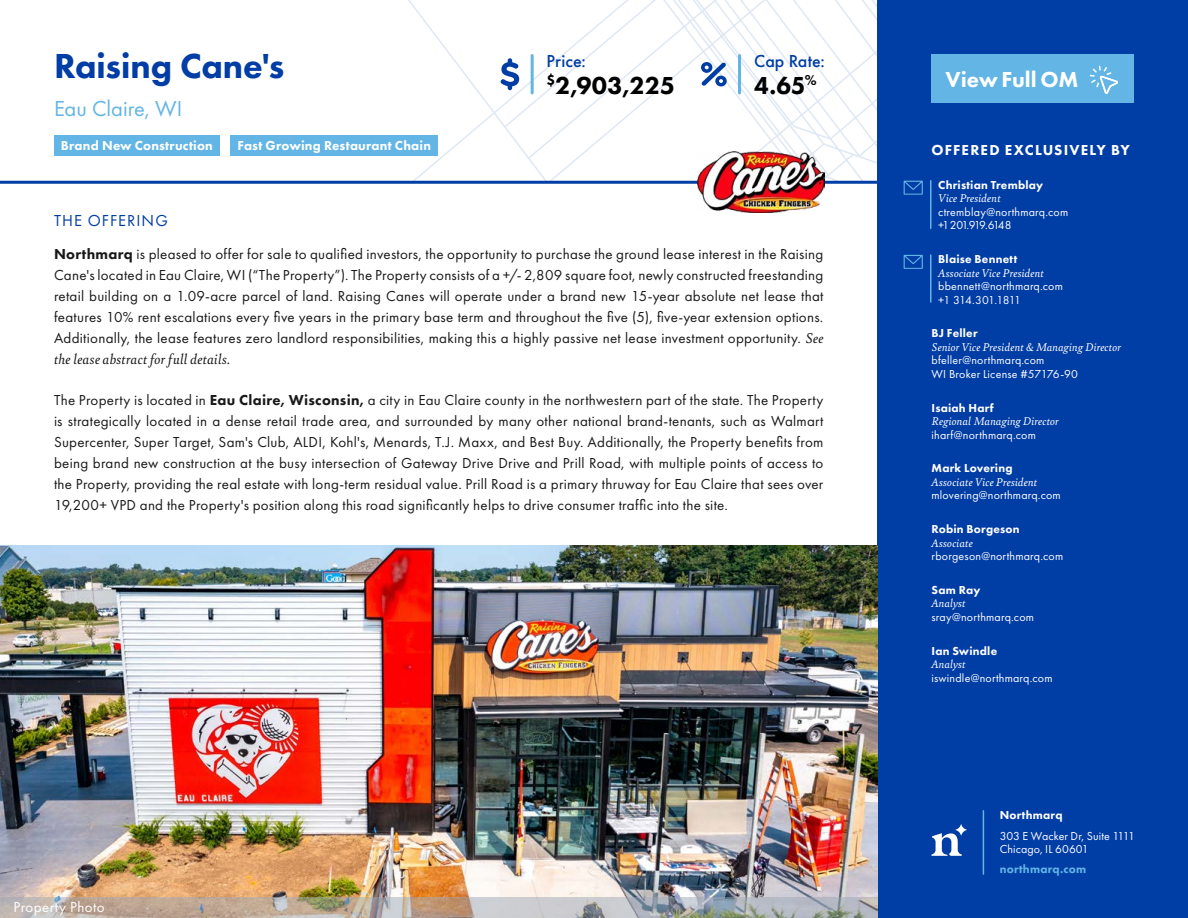
<style>
.page{position:relative;width:1188px;height:918px;background:#fff}
.page>*{position:absolute;margin:0;border:0;box-sizing:border-box;transform-origin:0 0}
.t1{font:800 36px "Futura PT";letter-spacing:-.01em;color:#003da5}
.t2{font:800 25.5px "Futura PT";letter-spacing:-.005em;color:#000}
.t3{font:800 25.5px "Futura PT";letter-spacing:-.005em;color:#000;scale:.96 1}
.t4{font:22.5px "Futura PT";letter-spacing:-.005em;color:#62b5e5}
.t5{font:800 22.5px "Futura PT";letter-spacing:-.005em;color:#fff}
.t6{font:500 18px "Futura PT";color:#003da5}
.t7{font:16.5px "Futura PT";letter-spacing:.065em;color:#003da5}
.t8{font:15px/21px "Futura PT";letter-spacing:.02em;color:#191919;text-align:justify}
.t9{font:italic 15px "Bely";letter-spacing:.015em;color:#191919}
.t10{font:800 15px "Futura PT";letter-spacing:.075em;color:#fff}
.t11{font:15px "Futura PT";letter-spacing:.03em;color:#fff}
.t12{font:800 13.5px "Futura PT";letter-spacing:.015em;color:#fff}
.t13{font:12px/13.5px "Futura PT";letter-spacing:.015em;color:#fff}
.t14{font:italic 12px "Bely";letter-spacing:.015em;color:#fff}
.t15{font:800 12px "Futura PT";letter-spacing:.02em;color:#fff}
.t16{font:800 12px "Futura PT";letter-spacing:.02em;color:#62b5e5}
.s1{font-weight:800}
.s2{font-family:"Bely";font-style:italic}
</style>
<div class="page">
<svg style="left:229px;top:0;width:649px;height:181px"></svg>
<div style="left:878px;top:0;width:310px;height:918px;background:#003da5"></div>
<hr style="left:0;top:181px;width:896px;height:3px;background:#003da5">
<svg style="left:501px;top:58px;width:18px;height:32px"></svg>
<hr style="left:531px;top:56px;width:3px;height:37px;background:#62b5e5">
<svg style="left:701px;top:62px;width:26px;height:24px"></svg>
<hr style="left:738px;top:56px;width:3px;height:37px;background:#62b5e5">
<svg style="left:904px;top:181px;width:19px;height:14px"></svg>
<hr style="left:930px;top:181px;width:2px;height:47px;background:#62b5e5">
<svg style="left:904px;top:255px;width:19px;height:14px"></svg>
<hr style="left:930px;top:255px;width:2px;height:47px;background:#62b5e5">
<hr style="left:983px;top:811px;width:1px;height:63px;background:#62b5e5">
<svg style="left:932px;top:833px;width:30px;height:23px"></svg>
<svg style="left:956px;top:824px;width:11px;height:11px"></svg>
<div style="left:54px;top:135px;width:166px;height:20px;background:#62b5e5"></div>
<div style="left:231px;top:135px;width:207px;height:20px;background:#62b5e5"></div>
<img style="left:0;top:545px;width:878px;height:353px">
<img style="left:0;top:898px;width:878px;height:20px">
<img style="left:698px;top:152px;width:127px;height:61px">
<div style="left:932px;top:54px;width:202px;height:49px;background:#62b5e5"></div>
<svg style="left:1090px;top:66px;width:28px;height:28px"></svg>
<h1 class="t1" style="left:54px;top:43px;width:232px">Raising Cane's</h1>
<h3 class="t4" style="left:54px;top:95px;width:130px">Eau Claire, WI</h3>
<p class="t12" style="left:61px;top:137px;width:153px">Brand New Construction</p>
<p class="t12" style="left:238px;top:137px;width:195px">Fast Growing Restaurant Chain</p>
<p class="t7" style="left:54px;top:211px;width:115px">THE OFFERING</p>
<p class="t6" style="left:547px;top:50px;width:41px">Price:</p>
<h2 class="t2" style="left:547px;top:69px;width:130px"><sup>$</sup>2,903,225</h2>
<p class="t6" style="left:754px;top:50px;width:72px">Cap Rate:</p>
<h2 class="t3" style="left:754px;top:69px;width:67px">4.65<sup>%</sup></h2>
<p class="t8" style="left:54px;top:244px;width:771px"><span class="s1">Northmarq</span> is pleased to offer for sale to qualified investors, the opportunity to purchase the ground lease interest in the Raising Cane's located in Eau Claire, WI (“The Property”). The Property consists of a +/- 2,809 square foot, newly constructed freestanding retail building on a 1.09-acre parcel of land. Raising Canes will operate under a brand new 15-year absolute net lease that features 10% rent escalations every five years in the primary base term and throughout the five (5), five-year extension options.<br>Additionally, the lease features zero landlord responsibilities, making this a highly passive net lease investment opportunity. <span class="s2">See</span></p>
<p class="t9" style="left:54px;top:349px;width:178px">the lease abstract for full details.</p>
<p class="t8" style="left:54px;top:390px;width:771px">The Property is located in <span class="s1">Eau Claire, Wisconsin,</span> a city in Eau Claire county in the northwestern part of the state. The Property is strategically located in a dense retail trade area, and surrounded by many other national brand-tenants, such as Walmart Supercenter, Super Target, Sam's Club, ALDI, Kohl's, Menards, T.J. Maxx, and Best Buy. Additionally, the Property benefits from being brand new construction at the busy intersection of Gateway Drive Drive and Prill Road, with multiple points of access to the Property, providing the real estate with long-term residual value. Prill Road is a primary thruway for Eau Claire that sees over 19,200+ VPD and the Property's position along this road significantly helps to drive consumer traffic into the site.</p>
<p class="t11" style="left:14px;top:898px;width:93px">Property Photo</p>
<h3 class="t5" style="left:945px;top:66px;width:134px">View Full OM</h3>
<p class="t10" style="left:932px;top:141px;width:200px">OFFERED EXCLUSIVELY BY</p>
<p class="t15" style="left:938px;top:177px;width:107px">Christian Tremblay</p>
<p class="t14" style="left:938px;top:190px;width:64px">Vice President</p>
<p class="t13" style="left:938px;top:205px;width:132px">ctremblay@northmarq.com +1 201.919.6148</p>
<p class="t15" style="left:938px;top:252px;width:81px">Blaise Bennett</p>
<p class="t14" style="left:938px;top:264px;width:107px">Associate Vice President</p>
<p class="t13" style="left:938px;top:279px;width:126px">bbennett@northmarq.com +1 314.301.1811</p>
<p class="t15" style="left:932px;top:326px;width:48px">BJ Feller</p>
<p class="t14" style="left:932px;top:338px;width:191px">Senior Vice President &amp; Managing Director</p>
<p class="t13" style="left:932px;top:354px;width:148px">bfeller@northmarq.com<br>WI Broker License #57176-90</p>
<p class="t15" style="left:932px;top:400px;width:64px">Isaiah Harf</p>
<p class="t14" style="left:932px;top:413px;width:129px">Regional Managing Director</p>
<p class="t13" style="left:932px;top:428px;width:106px">iharf@northmarq.com</p>
<p class="t15" style="left:932px;top:461px;width:83px">Mark Lovering</p>
<p class="t14" style="left:932px;top:473px;width:107px">Associate Vice President</p>
<p class="t13" style="left:932px;top:489px;width:131px">mlovering@northmarq.com</p>
<p class="t15" style="left:932px;top:522px;width:90px">Robin Borgeson</p>
<p class="t14" style="left:932px;top:534px;width:43px">Associate</p>
<p class="t13" style="left:932px;top:549px;width:133px">rborgeson@northmarq.com</p>
<p class="t15" style="left:932px;top:582px;width:50px">Sam Ray</p>
<p class="t14" style="left:932px;top:595px;width:36px">Analyst</p>
<p class="t13" style="left:932px;top:610px;width:104px">sray@northmarq.com</p>
<p class="t15" style="left:932px;top:643px;width:67px">Ian Swindle</p>
<p class="t14" style="left:932px;top:656px;width:36px">Analyst</p>
<p class="t13" style="left:932px;top:671px;width:123px">iswindle@northmarq.com</p>
<p class="t15" style="left:1000px;top:808px;width:64px">Northmarq</p>
<p class="t13" style="left:1000px;top:829px;width:137px">303 E Wacker Dr, Suite 1111<br>Chicago, IL 60601</p>
<p class="t16" style="left:1000px;top:862px;width:88px">northmarq.com</p>
</div>
